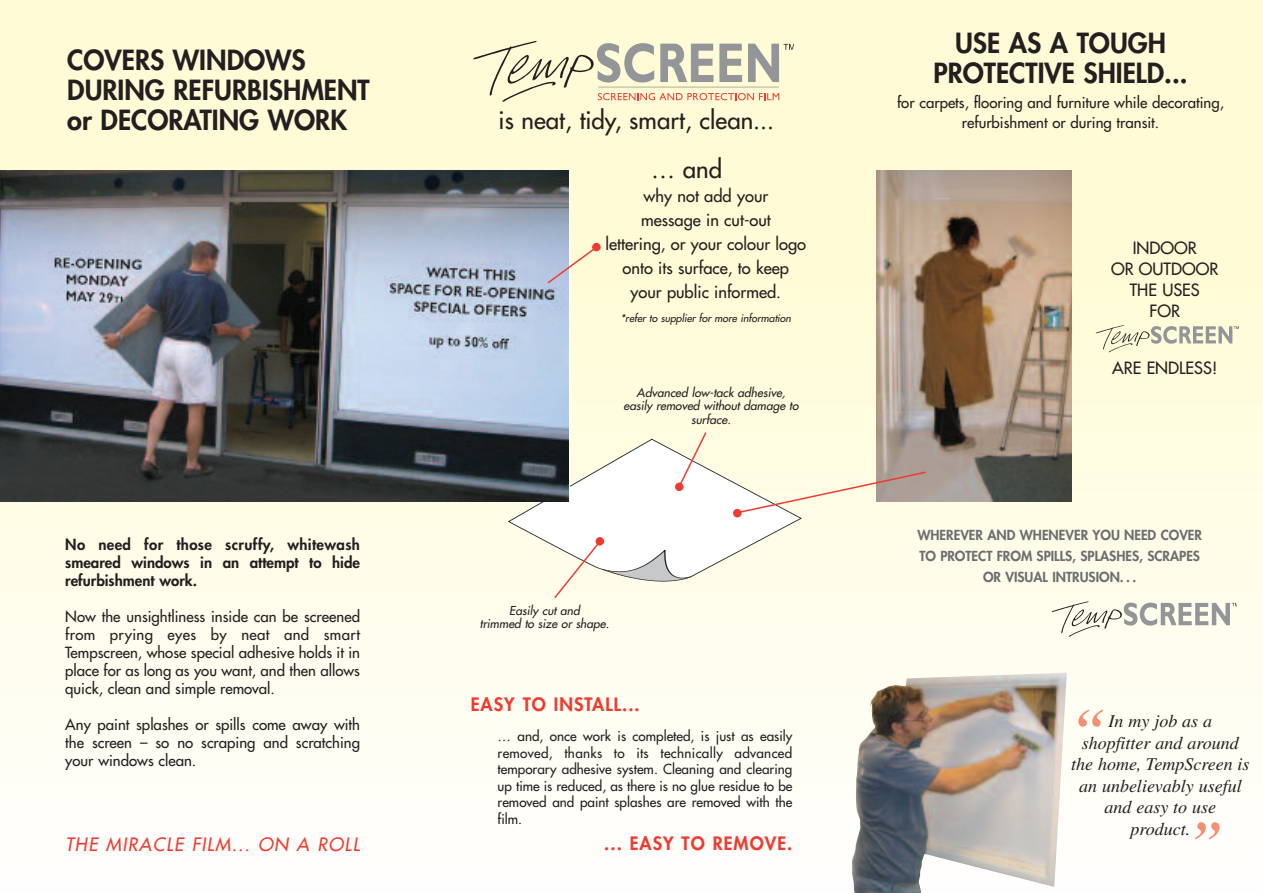
<style>
.page{position:relative;width:1263px;height:893px;background:#fff}
.page>*{position:absolute;margin:0;border:0;box-sizing:border-box;transform-origin:0 0}
.t1{font:italic 700 54px "Times";color:#f58e73}
.t2{font:800 27px/30px "Futura";color:#231f20}
.t3{font:24px/49.3px "Futura";color:#231f20}
.t4{font:italic 18px/21.6px "Times";color:#231f20;text-align:center}
.t5{font:800 18px "Futura";letter-spacing:.06em;color:#ee3b32}
.t6{font:italic 18px "Futura";letter-spacing:.07em;color:#ee3b32}
.t7{font:16.5px/24px "Futura";color:#231f20;text-align:center}
.t8{font:15px/18px "Futura";color:#231f20;text-align:justify}
.t9{font:800 15px/18px "Futura";color:#231f20;text-align:justify}
.t10{font:13.5px/16.5px "Futura";color:#231f20;text-align:justify}
.t11{font:800 13.5px/21px "Futura";color:#6c6d70;text-align:center}
.t12{font:italic 12px/13.5px "Futura";color:#231f20;text-align:center}
.t13{font:italic 10.5px "Futura";color:#231f20}
</style>
<div class="page">
<div style="left:0;top:0;width:1263px;height:255px;background:#fffbd6"></div>
<div style="left:0;top:255px;width:1263px;height:14px;background:#fffbd6"></div>
<div style="left:0;top:263px;width:1263px;height:19px;background:#fffbd6"></div>
<div style="left:0;top:276px;width:1263px;height:18px;background:#fffbd7"></div>
<div style="left:0;top:288px;width:1263px;height:19px;background:#fffcd8"></div>
<div style="left:0;top:301px;width:1263px;height:18px;background:#fffcd9"></div>
<div style="left:0;top:313px;width:1263px;height:19px;background:#fffcda"></div>
<div style="left:0;top:326px;width:1263px;height:18px;background:#fffcda"></div>
<div style="left:0;top:339px;width:1263px;height:18px;background:#fffcdb"></div>
<div style="left:0;top:351px;width:1263px;height:19px;background:#fffcdc"></div>
<div style="left:0;top:364px;width:1263px;height:18px;background:#fffcdd"></div>
<div style="left:0;top:376px;width:1263px;height:19px;background:#fffcdd"></div>
<div style="left:0;top:389px;width:1263px;height:18px;background:#fffcde"></div>
<div style="left:0;top:401px;width:1263px;height:19px;background:#fffcdf"></div>
<div style="left:0;top:414px;width:1263px;height:18px;background:#fffce0"></div>
<div style="left:0;top:427px;width:1263px;height:18px;background:#fffce1"></div>
<div style="left:0;top:439px;width:1263px;height:19px;background:#fffce1"></div>
<div style="left:0;top:452px;width:1263px;height:18px;background:#fffce2"></div>
<div style="left:0;top:464px;width:1263px;height:19px;background:#fffce3"></div>
<div style="left:0;top:477px;width:1263px;height:18px;background:#fffce4"></div>
<div style="left:0;top:489px;width:1263px;height:19px;background:#fffde5"></div>
<div style="left:0;top:502px;width:1263px;height:18px;background:#fffde5"></div>
<div style="left:0;top:514px;width:1263px;height:19px;background:#fffde6"></div>
<div style="left:0;top:527px;width:1263px;height:18px;background:#fffde7"></div>
<div style="left:0;top:540px;width:1263px;height:18px;background:#fffde8"></div>
<div style="left:0;top:552px;width:1263px;height:19px;background:#fffde9"></div>
<div style="left:0;top:565px;width:1263px;height:18px;background:#fffde9"></div>
<div style="left:0;top:577px;width:1263px;height:19px;background:#fffdea"></div>
<div style="left:0;top:590px;width:1263px;height:18px;background:#fffdeb"></div>
<div style="left:0;top:602px;width:1263px;height:19px;background:#fffdec"></div>
<div style="left:0;top:615px;width:1263px;height:18px;background:#fffded"></div>
<div style="left:0;top:628px;width:1263px;height:18px;background:#fffded"></div>
<div style="left:0;top:640px;width:1263px;height:19px;background:#fffdee"></div>
<div style="left:0;top:653px;width:1263px;height:18px;background:#fffdef"></div>
<div style="left:0;top:665px;width:1263px;height:19px;background:#fffdf0"></div>
<div style="left:0;top:678px;width:1263px;height:18px;background:#fffdf1"></div>
<div style="left:0;top:690px;width:1263px;height:19px;background:#fffef2"></div>
<div style="left:0;top:703px;width:1263px;height:18px;background:#fffef2"></div>
<div style="left:0;top:715px;width:1263px;height:19px;background:#fffef3"></div>
<div style="left:0;top:728px;width:1263px;height:18px;background:#fffef4"></div>
<div style="left:0;top:741px;width:1263px;height:18px;background:#fffef5"></div>
<div style="left:0;top:753px;width:1263px;height:19px;background:#fffef6"></div>
<div style="left:0;top:766px;width:1263px;height:18px;background:#fffef6"></div>
<div style="left:0;top:778px;width:1263px;height:19px;background:#fffef7"></div>
<div style="left:0;top:791px;width:1263px;height:18px;background:#fffef8"></div>
<div style="left:0;top:803px;width:1263px;height:19px;background:#fffef9"></div>
<div style="left:0;top:816px;width:1263px;height:18px;background:#fffefa"></div>
<div style="left:0;top:829px;width:1263px;height:18px;background:#fffefa"></div>
<div style="left:0;top:841px;width:1263px;height:19px;background:#fffefb"></div>
<img style="left:851px;top:673px;width:216px;height:220px">
<img style="left:876px;top:170px;width:195px;height:332px">
<img style="left:0;top:170px;width:568px;height:332px">
<svg style="left:1052px;top:601px;width:185px;height:36px"></svg>
<svg style="left:546px;top:245px;width:52px;height:40px"></svg>
<div style="left:592px;top:243px;width:9px;height:8px;background:#ee3b32;border-radius:50%"></div>
<svg style="left:1096px;top:325px;width:143px;height:27px"></svg>
<svg style="left:473px;top:41px;width:320px;height:61px"></svg>
<svg style="left:508px;top:431px;width:419px;height:168px"></svg>
<div style="left:733px;top:509px;width:8px;height:8px;background:#ee3b32;border-radius:50%"></div>
<h2 class="t2" style="left:67px;top:47px;width:304px">COVERS WINDOWS<br>DURING REFURBISHMENT or DECORATING WORK</h2>
<p class="t9" style="left:65px;top:537px;width:296px">No need for those scruffy, whitewash smeared windows in an attempt to hide refurbishment work.</p>
<p class="t8" style="left:65px;top:608px;width:296px">Now the unsightliness inside can be screened from prying eyes by neat and smart Tempscreen, whose special adhesive holds it in place for as long as you want, and then allows quick, clean and simple removal.</p>
<p class="t8" style="left:65px;top:716px;width:296px">Any paint splashes or spills come away with the screen – so no scraping and scratching your windows clean.</p>
<p class="t6" style="left:66px;top:835px;width:296px">THE MIRACLE FILM... ON A ROLL</p>
<h3 class="t3" style="left:651px;top:97px;width:124px;text-indent:-153px">is neat, tidy, smart, clean... … and</h3>
<p class="t7" style="left:605px;top:185px;width:202px">why not add your<br>message in cut-out<br>lettering, or your colour logo onto its surface, to keep your public informed.</p>
<p class="t13" style="left:621px;top:313px;width:172px">*refer to supplier for more information</p>
<p class="t12" style="left:623px;top:386px;width:176px">Advanced low-tack adhesive, easily removed without damage to surface.</p>
<p class="t12" style="left:480px;top:604px;width:131px">Easily cut and<br>trimmed to size or shape.</p>
<p class="t5" style="left:471px;top:695px;width:171px">EASY TO INSTALL...</p>
<p class="t10" style="left:498px;top:729px;width:296px">… and, once work is completed, is just as easily removed, thanks to its technically advanced temporary adhesive system. Cleaning and clearing up time is reduced, as there is no glue residue to be removed and paint splashes are removed with the film.</p>
<p class="t5" style="left:604px;top:835px;width:190px">... EASY TO REMOVE.</p>
<h2 class="t2" style="left:933px;top:30px;width:256px;text-align:center">USE AS A TOUGH<br>PROTECTIVE SHIELD...</h2>
<p class="t8" style="left:897px;top:94px;width:328px;line-height:19.5px;text-align:center">for carpets, flooring and furniture while decorating, refurbishment or during transit.</p>
<p class="t7" style="left:1111px;top:238px;width:109px;line-height:21px">INDOOR<br>OR OUTDOOR<br>THE USES<br>FOR</p>
<p class="t7" style="left:1112px;top:357px;width:107px">ARE ENDLESS!</p>
<p class="t11" style="left:917px;top:526px;width:286px">WHEREVER AND WHENEVER YOU NEED COVER<br>TO PROTECT FROM SPILLS, SPLASHES, SCRAPES<br>OR VISUAL INTRUSION. . .</p>
<h1 class="t1" style="left:1075px;top:709px;width:28px">“</h1>
<p class="t4" style="left:1071px;top:712px;width:180px">In my job as a<br>shopfitter and around the home, TempScreen is an unbelievably useful and easy to use<br>product.</p>
<h1 class="t1" style="left:1192px;top:821px;width:28px">”</h1>
</div>
